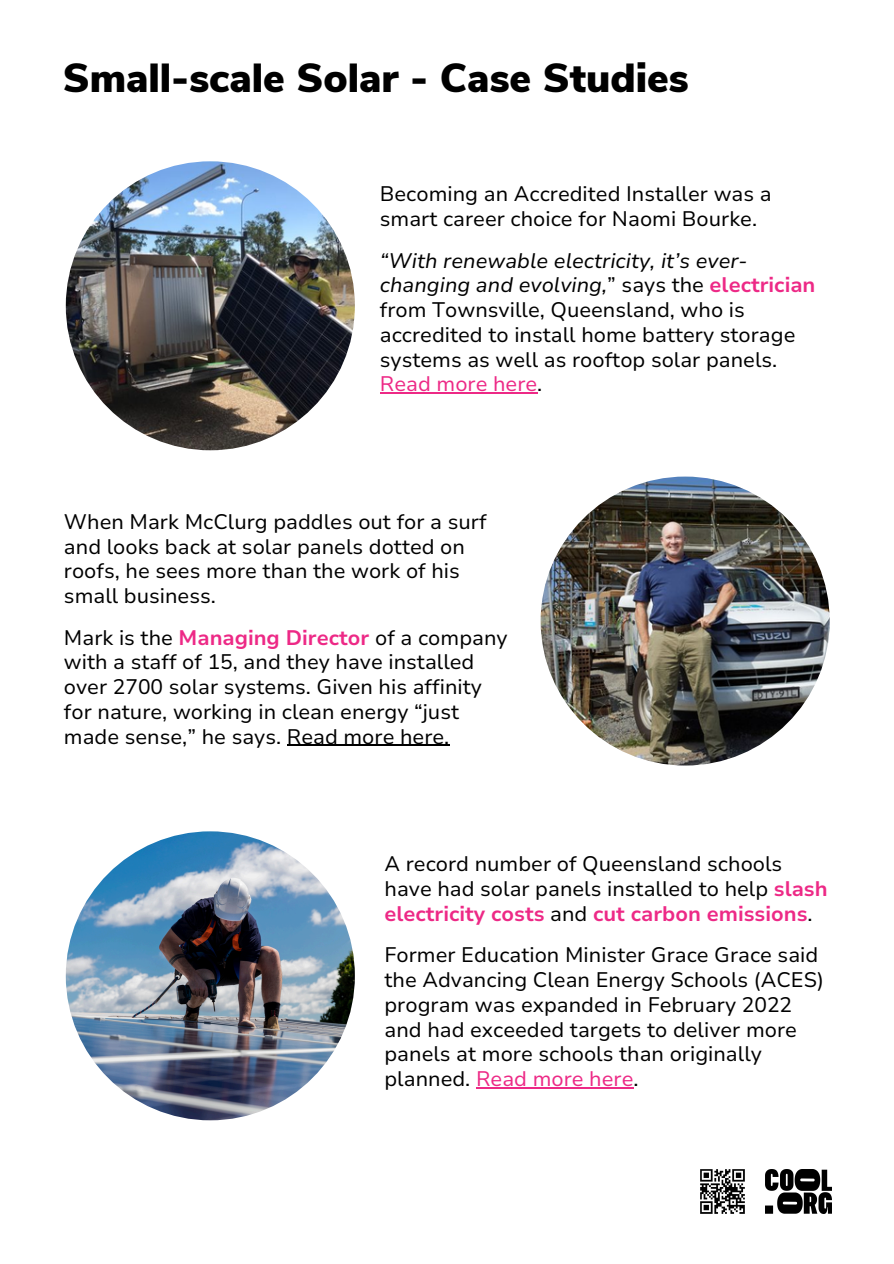
<style>
.page{position:relative;width:894px;height:1264px;background:#fff}
.page>*{position:absolute;margin:0;border:0;box-sizing:border-box;transform-origin:0 0}
.t1{font:900 40.5px "Nunito Sans";color:#000}
.t2{font:21px/24.8px "Nunito Sans 10 pt";color:#000}
.t3{font:21px "Nunito Sans 10 pt";color:#ed2986}
.s1{font-style:italic}
.s2{font-weight:700;color:#ed2986}
.s3{color:#000}
.s4{color:#ed2986}
</style>
<div class="page">
<img style="left:765px;top:1169px;width:66px;height:44px">
<img style="left:700px;top:1169px;width:44px;height:44px">
<img style="left:66px;top:161px;width:289px;height:289px;border-radius:50%">
<img style="left:540px;top:476px;width:289px;height:289px;border-radius:50%">
<img style="left:66px;top:831px;width:289px;height:289px;border-radius:50%">
<hr style="left:380px;top:392px;width:157px;height:1px;background:#ed2986">
<hr style="left:287px;top:745px;width:162px;height:1px;background:#000">
<hr style="left:476px;top:1087px;width:157px;height:1px;background:#ed2986">
<p class="t1" style="left:63px;top:51px;width:627px">Small-scale Solar - Case Studies</p>
<p class="t2" style="left:380px;top:182px;width:393px">Becoming an Accredited Installer was a smart career choice for Naomi Bourke.</p>
<p class="t2" style="left:380px;top:248px;width:437px"><span class="s1">“With renewable electricity, it’s ever&shy;changing and evolving,</span>” says the <span class="s2">electrician </span>from Townsville, Queensland, who is accredited to install home battery storage systems as well as rooftop solar panels.</p>
<p class="t3" style="left:380px;top:370px;width:164px">Read more here<span class="s3">.</span></p>
<p class="t2" style="left:64px;top:509px;width:424px">When Mark McClurg paddles out for a surf and looks back at solar panels dotted on roofs, he sees more than the work of his small business.</p>
<p class="t2" style="left:64px;top:625px;width:445px">Mark is the <span class="s2">Managing Director</span> of a company with a staff of 15, and they have installed over 2700 solar systems. Given his affinity for nature, working in clean energy “just made sense,” he says. Read more here.</p>
<p class="t2" style="left:384px;top:851px;width:444px">A record number of Queensland schools have had solar panels installed to help <span class="s2">slash electricity costs</span> and <span class="s2">cut carbon emissions</span>.</p>
<p class="t2" style="left:384px;top:943px;width:441px">Former Education Minister Grace Grace said the Advancing Clean Energy Schools (ACES) program was expanded in February 2022 and had exceeded targets to deliver more panels at more schools than originally planned. <span class="s4">Read more here</span>.</p>
</div>
